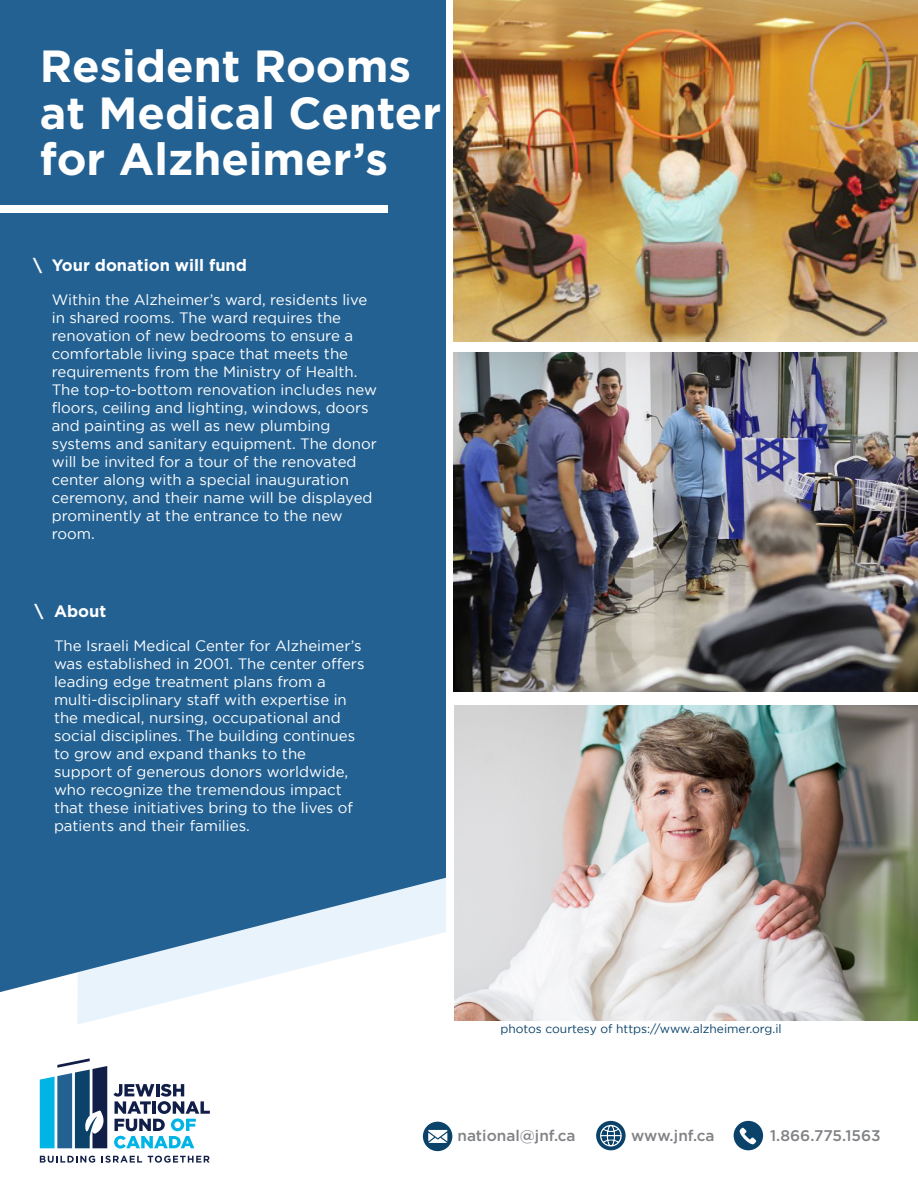
<style>
.page{position:relative;width:918px;height:1188px;background:#fff}
.page>*{position:absolute;margin:0;border:0;box-sizing:border-box;transform-origin:0 0}
.t1{font:700 45px/46.5px "Gotham";color:#fff}
.t2{font:700 16.5px "Gotham";color:#fff}
.t3{font:500 15.45px "Gotham";color:#808285}
.t4{font:15px/18px "Gotham";color:#fff}
.t5{font:12px "Gotham";color:#0a426a}
</style>
<div class="page">
<div style="left:0;top:0;width:455px;height:998px;background:#236193"></div>
<div style="left:447px;top:0;width:471px;height:972px;background:#fff"></div>
<img style="left:454px;top:352px;width:464px;height:340px">
<img style="left:454px;top:0;width:464px;height:341px">
<img style="left:455px;top:705px;width:463px;height:315px">
<div style="left:0;top:206px;width:388px;height:7px;background:#fff"></div>
<svg style="left:113px;top:1084px;width:97px;height:65px"></svg>
<svg style="left:40px;top:1156px;width:55px;height:7px"></svg>
<svg style="left:102px;top:1156px;width:40px;height:7px"></svg>
<svg style="left:148px;top:1156px;width:62px;height:7px"></svg>
<svg style="left:40px;top:1058px;width:67px;height:90px"></svg>
<svg style="left:734px;top:1121px;width:29px;height:29px"></svg>
<svg style="left:423px;top:1122px;width:29px;height:29px"></svg>
<svg style="left:596px;top:1121px;width:30px;height:29px"></svg>
<p class="t1" style="left:40px;top:42px;width:403px">Resident Rooms at Medical Center for Alzheimer’s</p>
<p class="t2" style="left:33px;top:255px;width:10px">\</p>
<p class="t2" style="left:52px;top:255px;width:197px">Your donation will fund</p>
<p class="t4" style="left:52px;top:291px;width:327px">Within the Alzheimer’s ward, residents live in shared rooms. The ward requires the renovation of new bedrooms to ensure a comfortable living space that meets the requirements from the Ministry of Health.<br>The top-to-bottom renovation includes new floors, ceiling and lighting, windows, doors and painting as well as new plumbing</p>
<p class="t4" style="left:52px;top:435px;width:327px">systems and sanitary equipment. The donor will be invited for a tour of the renovated center along with a special inauguration ceremony, and their name will be displayed prominently at the entrance to the new room.</p>
<p class="t2" style="left:35px;top:601px;width:10px">\</p>
<p class="t2" style="left:54px;top:601px;width:54px">About</p>
<p class="t4" style="left:54px;top:637px;width:312px">The Israeli Medical Center for Alzheimer’s was established in 2001. The center offers leading edge treatment plans from a multi-disciplinary staff with expertise in the medical, nursing, occupational and social disciplines. The building continues to grow and expand thanks to the</p>
<p class="t4" style="left:54px;top:763px;width:301px">support of generous donors worldwide, who recognize the tremendous impact that these initiatives bring to the lives of patients and their families.</p>
<p class="t5" style="left:500px;top:1022px;width:283px">photos courtesy of https://www.alzheimer.org.il</p>
<p class="t3" style="left:457px;top:1125px;width:120px">national@jnf.ca</p>
<p class="t3" style="left:631px;top:1125px;width:85px">www.jnf.ca</p>
<p class="t3" style="left:770px;top:1125px;width:112px">1.866.775.1563</p>
</div>
